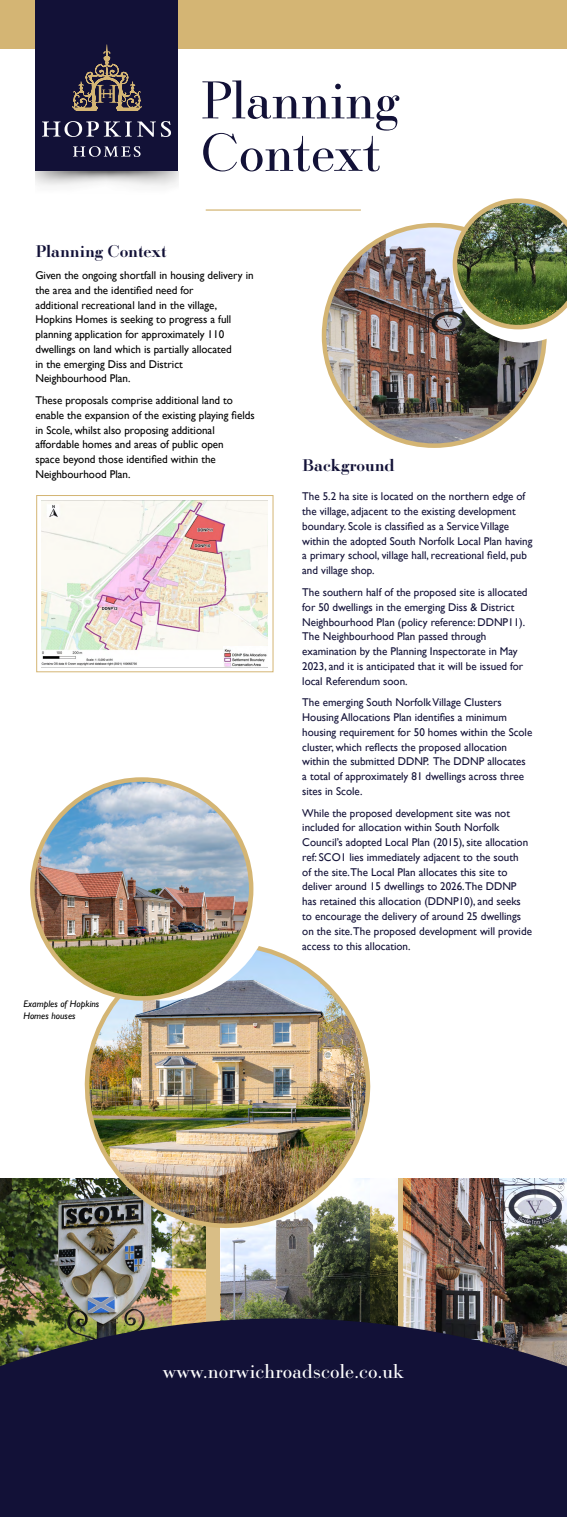
<style>
.page{position:relative;width:567px;height:1517px;background:#fff}
.page>*{position:absolute;margin:0;border:0;box-sizing:border-box;transform-origin:0 0}
.t1{font:51.65px/52.5px "Ratio Modern";color:#121137}
.t2{font:19.12px "Ratio Modern";letter-spacing:.01em;color:#fff}
.t3{font:500 16.5px "Ratio Modern";color:#121137}
.t4{font:11.25px/14.8px "Gill Sans";color:#121137}
.t5{font:11.25px/14.8px "Gill Sans";color:#000}
.t6{font:italic 9.5px/12px "Gill Sans";color:#000}
</style>
<div class="page">
<img style="left:221px;top:1230px;width:150px;height:88px">
<img style="left:411px;top:1178px;width:156px;height:140px">
<svg style="left:371px;top:1178px;width:40px;height:140px"></svg>
<img style="left:0;top:1178px;width:172px;height:140px">
<img style="left:172px;top:1230px;width:49px;height:88px">
<div style="left:0;top:0;width:567px;height:49px;background:#d4b574"></div>
<div style="left:35px;top:0;width:143px;height:172px;background:#121137"></div>
<svg style="left:72px;top:44px;width:70px;height:67px"></svg>
<svg style="left:42px;top:121px;width:129px;height:16px"></svg>
<svg style="left:73px;top:146px;width:68px;height:11px"></svg>
<svg style="left:0;top:1318px;width:567px;height:199px;background:#191838"></svg>
<div style="left:36px;top:495px;width:237px;height:177px;border:1px solid #d4b574"></div>
<img style="left:41px;top:501px;width:226px;height:165px">
<img style="left:224px;top:646px;width:43px;height:21px">
<img style="left:324px;top:225px;width:220px;height:220px">
<img style="left:453px;top:198px;width:114px;height:145px">
<img style="left:78px;top:946px;width:299px;height:284px">
<div style="left:55px;top:783px;width:218px;height:217px;background:#fff;border-radius:50%"></div>
<img style="left:32px;top:779px;width:219px;height:219px">
<hr style="left:206px;top:209px;width:155px;height:2px;background:#d4b574">
<h1 class="t1" style="left:201px;top:72px;width:200px">Planning<br>Context</h1>
<h3 class="t3" style="left:35px;top:240px;width:133px">Planning Context</h3>
<p class="t5" style="left:35px;top:268px;width:220px">Given the ongoing shortfall in housing delivery in the area and the identified need for<br>additional recreational land in the village, Hopkins Homes is seeking to progress a full planning application for approximately 110 dwellings on land which is partially allocated<br>in the emerging Diss and District Neighbourhood Plan.</p>
<p class="t5" style="left:35px;top:393px;width:221px">These proposals comprise additional land to enable the expansion of the existing playing fields in Scole, whilst also proposing additional affordable homes and areas of public open<br>space beyond those identified within the Neighbourhood Plan.</p>
<p class="t6" style="left:23px;top:998px;width:77px">Examples of Hopkins<br>Homes houses</p>
<h3 class="t3" style="left:302px;top:454px;width:94px">Background</h3>
<p class="t4" style="left:302px;top:489px;width:232px">The 5.2 ha site is located on the northern edge of the village, adjacent to the existing development boundary. Scole is classified as a Service Village within the adopted South Norfolk Local Plan having a primary school, village hall, recreational field, pub and village shop.</p>
<p class="t4" style="left:302px;top:585px;width:227px">The southern half of the proposed site is allocated for 50 dwellings in the emerging Diss &amp; District Neighbourhood Plan (policy reference: DDNP11).<br>The Neighbourhood Plan passed through examination by the Planning Inspectorate in May 2023, and it is anticipated that it will be issued for local Referendum soon.</p>
<p class="t4" style="left:302px;top:695px;width:232px">The emerging South Norfolk Village Clusters Housing Allocations Plan identifies a minimum housing requirement for 50 homes within the Scole cluster, which reflects the proposed allocation within the submitted DDNP. The DDNP allocates a total of approximately 81 dwellings across three sites in Scole.</p>
<p class="t4" style="left:302px;top:805px;width:231px">While the proposed development site was not included for allocation within South Norfolk Council’s adopted Local Plan (2015), site allocation ref: SCO1 lies immediately adjacent to the south<br>of the site.The Local Plan allocates this site to deliver around 15 dwellings to 2026.The DDNP has retained this allocation (DDNP10), and seeks to encourage the delivery of around 25 dwellings on the site.The proposed development will provide access to this allocation.</p>
<h2 class="t2" style="left:163px;top:1358px;width:243px">www.norwichroadscole.co.uk</h2>
</div>
